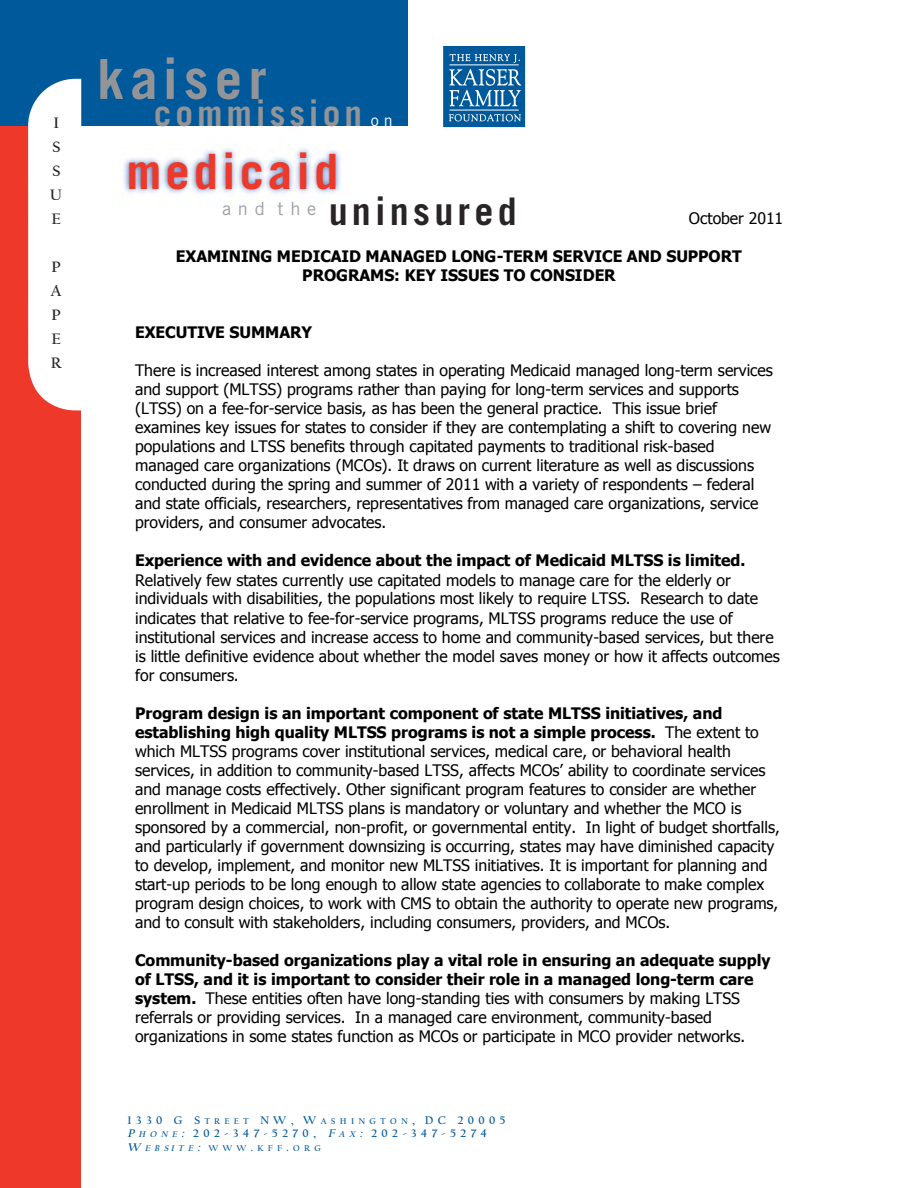
<style>
.page{position:relative;width:918px;height:1188px;background:#fff}
.page>*{position:absolute;margin:0;border:0;box-sizing:border-box;transform-origin:0 0}
.t1{font:700 55.2px "Trade Gothic";letter-spacing:.11em;color:#929497}
.t2{font:700 48.6px "Trade Gothic";letter-spacing:.085em;color:#ee3829}
.t3{font:700 38.1px "Trade Gothic";letter-spacing:.11em;color:#292526}
.t4{font:700 35.4px "Trade Gothic";letter-spacing:.11em;color:#929497}
.t5{font:15.9px/19px "Tahoma";color:#000}
.t6{font:700 15.9px/19px "Tahoma";color:#000;text-align:center}
.t7{font:700 15.75px/24px "Californian";color:#292526;text-align:justify}
.t8{font:700 11.55px/13.5px "Californian";letter-spacing:.375em;color:#00599b}
.t9{font:700 8.7px "Californian";letter-spacing:.5em;color:#00599b}
.s1{font-weight:400;font-size:16.05px;color:#fff}
.s2{font-weight:700}
.s3{font-size:8.7px}
.s4{font-style:italic}
.s5{font-style:italic;font-size:8.7px}
.s6{font-style:italic;font-size:11.55px}
.s7{font-size:11.55px}
</style>
<div class="page">
<img style="left:123px;top:148px;width:218px;height:46px">
<div style="left:0;top:2px;width:81px;height:1186px;background:#ee3829"></div>
<div style="left:0;top:0;width:407px;height:126px;background:#00599b"></div>
<svg style="left:28px;top:79px;width:53px;height:331px;background:#f7f4f6"></svg>
<div style="left:444px;top:47px;width:81px;height:80px;background:#00599b"></div>
<svg style="left:450px;top:54px;width:70px;height:9px"></svg>
<svg style="left:449px;top:69px;width:72px;height:37px"></svg>
<svg style="left:449px;top:114px;width:72px;height:7px"></svg>
<hr style="left:450px;top:64px;width:69px;height:1px;background:#fff">
<hr style="left:450px;top:110px;width:69px;height:1px;background:#fff">
<p class="t7" style="left:53px;top:112px;width:7px">I</p>
<p class="t7" style="left:51px;top:136px;width:13px">S S U E</p>
<p class="t7" style="left:51px;top:256px;width:12px">P A P E R</p>
<p class="t1" style="left:97px;top:45px;width:171px">kaiser</p>
<p class="t4" style="left:154px;top:91px;width:240px">commission <span class="s1">o n</span></p>
<p class="t2" style="left:126px;top:142px;width:213px">medicaid</p>
<p class="t3" style="left:222px;top:188px;width:296px"><sup>a</sup> <sup>n</sup> <sup>d</sup> <sup>t</sup> <sup>h</sup> <sup>e</sup> uninsured</p>
<p class="t5" style="left:689px;top:208px;width:96px">October 2011</p>
<p class="t6" style="left:176px;top:246px;width:568px">EXAMINING MEDICAID MANAGED LONG-TERM SERVICE AND SUPPORT<br>PROGRAMS: KEY ISSUES TO CONSIDER</p>
<p class="t6" style="left:135px;top:322px;width:179px">EXECUTIVE SUMMARY</p>
<p class="t5" style="left:135px;top:360px;width:639px">There is increased interest among states in operating Medicaid managed long-term services and support (MLTSS) programs rather than paying for long-term services and supports (LTSS) on a fee-for-service basis, as has been the general practice. This issue brief examines key issues for states to consider if they are contemplating a shift to covering new populations and LTSS benefits through capitated payments to traditional risk-based managed care organizations (MCOs). It draws on current literature as well as discussions conducted during the spring and summer of 2011 with a variety of respondents – federal and state officials, researchers, representatives from managed care organizations, service providers, and consumer advocates.</p>
<p class="t5" style="left:135px;top:550px;width:646px"><span class="s2">Experience with and evidence about the impact of Medicaid MLTSS is limited.<br></span>Relatively few states currently use capitated models to manage care for the elderly or individuals with disabilities, the populations most likely to require LTSS. Research to date indicates that relative to fee-for-service programs, MLTSS programs reduce the use of institutional services and increase access to home and community-based services, but there is little definitive evidence about whether the model saves money or how it affects outcomes for consumers.</p>
<p class="t5" style="left:135px;top:703px;width:646px"><span class="s2">Program design is an important component of state MLTSS initiatives, and establishing high quality MLTSS programs is not a simple process.</span> The extent to which MLTSS programs cover institutional services, medical care, or behavioral health services, in addition to community-based LTSS, affects MCOs’ ability to coordinate services and manage costs effectively. Other significant program features to consider are whether enrollment in Medicaid MLTSS plans is mandatory or voluntary and whether the MCO is sponsored by a commercial, non-profit, or governmental entity. In light of budget shortfalls, and particularly if government downsizing is occurring, states may have diminished capacity to develop, implement, and monitor new MLTSS initiatives. It is important for planning and start-up periods to be long enough to allow state agencies to collaborate to make complex program design choices, to work with CMS to obtain the authority to operate new programs, and to consult with stakeholders, including consumers, providers, and MCOs.</p>
<p class="t5" style="left:135px;top:950px;width:637px"><span class="s2">Community-based organizations play a vital role in ensuring an adequate supply of LTSS, and it is important to consider their role in a managed long-term care system.</span> These entities often have long-standing ties with consumers by making LTSS referrals or providing services. In a managed care environment, community-based organizations in some states function as MCOs or participate in MCO provider networks.</p>
<p class="t8" style="left:128px;top:1114px;width:379px">1330 G S<span class="s3">TREET</span> NW, W<span class="s3">ASHINGTON</span>, DC 20005<br><span class="s4">P</span><span class="s5">HONE</span><span class="s4">:</span> 202-347-5270, <span class="s4">F</span><span class="s5">AX</span><span class="s4">:</span> 202-347-5274</p>
<p class="t9" style="left:128px;top:1144px;width:195px"><span class="s6">W</span><span class="s4">EBSITE</span><span class="s6">:</span> WWW<span class="s7">.</span>KFF<span class="s7">.</span>ORG</p>
</div>
